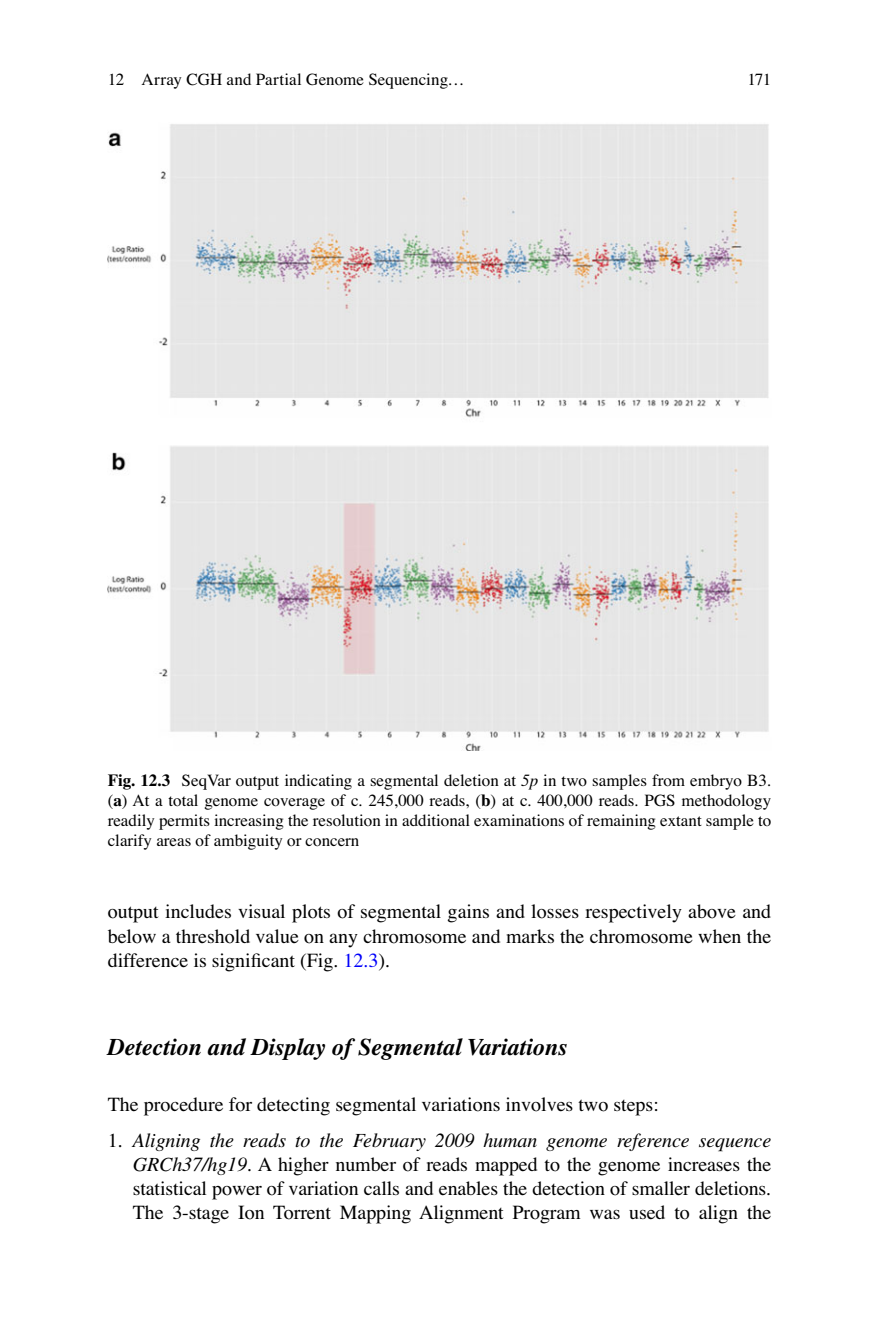
<style>
.page{position:relative;width:879px;height:1333px;background:#fff}
.page>*{position:absolute;margin:0;border:0;box-sizing:border-box;transform-origin:0 0}
.t1{font:italic 700 24px "Jcthhs Times";color:#000}
.t2{font:20px/24px "Ydhmfm Times";color:#000;text-align:justify}
.t3{font:italic 20px "Mlgdcx Times";letter-spacing:-.005em;color:#000}
.t4{font:17px/20px "Ydhmfm Times";color:#000;text-align:justify}
.s1{font-family:"Yjygvs Times";font-weight:700}
.s2{font-family:"Mlgdcx Times";font-style:italic}
.s3{color:#0000fa}
.s4{font-family:"Ydhmfm Times";font-style:normal}
</style>
<div class="page">
<img style="left:108px;top:124px;width:661px;height:626px">
<p class="t4" style="left:108px;top:71px;width:358px">12 Array CGH and Partial Genome Sequencing…</p>
<p class="t4" style="left:747px;top:71px;width:25px">171</p>
<p class="t4" style="left:108px;top:771px;width:665px"><span class="s1">Fig. 12.3</span> SeqVar output indicating a segmental deletion at <span class="s2">5p</span> in two samples from embryo B3. ( <span class="s1">a</span> ) At a total genome coverage of c. 245,000 reads, ( <span class="s1">b</span> ) at c. 400,000 reads. PGS methodology readily permits increasing the resolution in additional examinations of remaining extant sample to clarify areas of ambiguity or concern</p>
<p class="t2" style="left:108px;top:901px;width:665px">output includes visual plots of segmental gains and losses respectively above and below a threshold value on any chromosome and marks the chromosome when the difference is significant (Fig. <span class="s3">12.3</span> ).</p>
<p class="t1" style="left:108px;top:1037px;width:462px">Detection and Display of Segmental Variations</p>
<p class="t2" style="left:108px;top:1093px;width:553px">The procedure for detecting segmental variations involves two steps:</p>
<p class="t3" style="left:108px;top:1132px;width:665px"><span class="s4">1.</span> Aligning the reads to the February 2009 human genome reference sequence</p>
<p class="t2" style="left:133px;top:1153px;width:640px"><span class="s2">GRCh37/hg19</span> . A higher number of reads mapped to the genome increases the statistical power of variation calls and enables the detection of smaller deletions.<br>The 3-stage Ion Torrent Mapping Alignment Program was used to align the</p>
</div>
